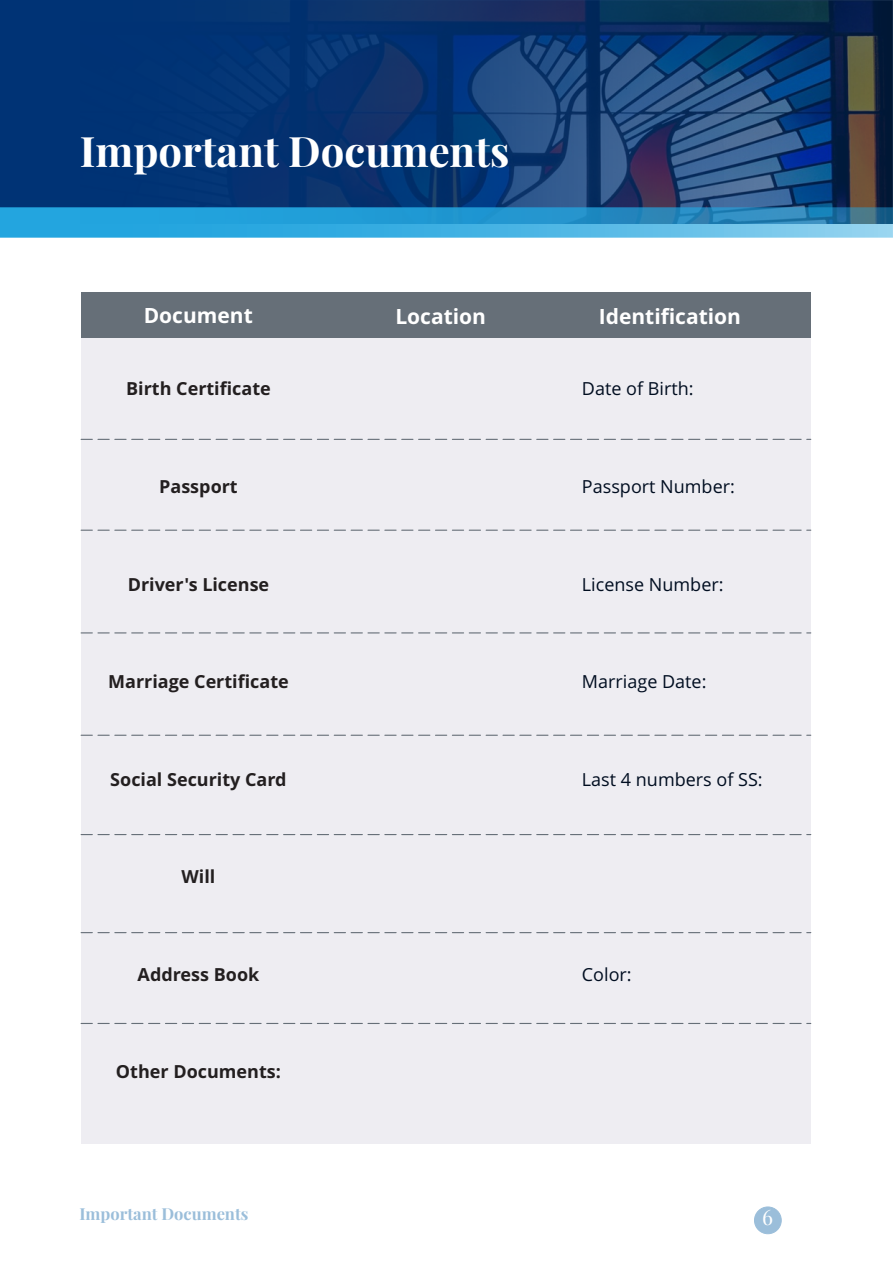
<style>
.page{position:relative;width:893px;height:1263px;background:#fff}
.page>*{position:absolute;margin:0;border:0;box-sizing:border-box;transform-origin:0 0}
.t1{font:700 42px "Playfair Display";color:#fff}
.t2{font:21.15px "Playfair Display";color:#fff}
.t3{font:700 21px "Open Sans";color:#fff}
.t4{font:700 18px "Open Sans";color:#231f20}
.t5{font:18px "Open Sans";color:#000d20}
.t6{font:700 16.5px "Playfair Display";color:#9bbeda}
</style>
<div class="page">
<div style="left:81px;top:292px;width:730px;height:852px;background:#eeedf2"></div>
<svg style="left:0;top:0;width:893px;height:207px;background:#0f3970"></svg>
<svg style="left:0;top:207px;width:893px;height:30px;background:#34a0d4"></svg>
<div style="left:81px;top:292px;width:730px;height:46px;background:#666f78"></div>
<svg style="left:81px;top:439px;width:730px;height:1px"></svg>
<svg style="left:81px;top:530px;width:730px;height:1px"></svg>
<svg style="left:81px;top:632px;width:730px;height:1px"></svg>
<svg style="left:81px;top:735px;width:730px;height:1px"></svg>
<svg style="left:81px;top:834px;width:730px;height:1px"></svg>
<svg style="left:81px;top:932px;width:730px;height:1px"></svg>
<svg style="left:81px;top:1023px;width:730px;height:1px"></svg>
<div style="left:754px;top:1206px;width:28px;height:28px;background:#9bbeda;border:1px solid #9bbeda;border-radius:50%"></div>
<h1 class="t1" style="left:80px;top:121px;width:431px">Important Documents</h1>
<p class="t3" style="left:144px;top:307px;width:111px">Document</p>
<p class="t3" style="left:395px;top:308px;width:92px">Location</p>
<p class="t3" style="left:599px;top:308px;width:144px">Identification</p>
<p class="t4" style="left:126px;top:382px;width:146px">Birth Certificate</p>
<p class="t5" style="left:582px;top:382px;width:113px">Date of Birth:</p>
<p class="t4" style="left:159px;top:479px;width:80px">Passport</p>
<p class="t5" style="left:582px;top:479px;width:154px">Passport Number:</p>
<p class="t4" style="left:128px;top:577px;width:143px">Driver's License</p>
<p class="t5" style="left:582px;top:577px;width:143px">License Number:</p>
<p class="t4" style="left:108px;top:674px;width:182px">Marriage Certificate</p>
<p class="t5" style="left:582px;top:674px;width:126px">Marriage Date:</p>
<p class="t4" style="left:110px;top:772px;width:178px">Social Security Card</p>
<p class="t5" style="left:582px;top:772px;width:182px">Last 4 numbers of SS:</p>
<p class="t4" style="left:182px;top:869px;width:35px">Will</p>
<p class="t4" style="left:138px;top:967px;width:123px">Address Book</p>
<p class="t5" style="left:582px;top:967px;width:51px">Color:</p>
<p class="t4" style="left:116px;top:1064px;width:167px">Other Documents:</p>
<p class="t6" style="left:79px;top:1202px;width:171px">Important Documents</p>
<p class="t2" style="left:762px;top:1202px;width:12px">6</p>
</div>
